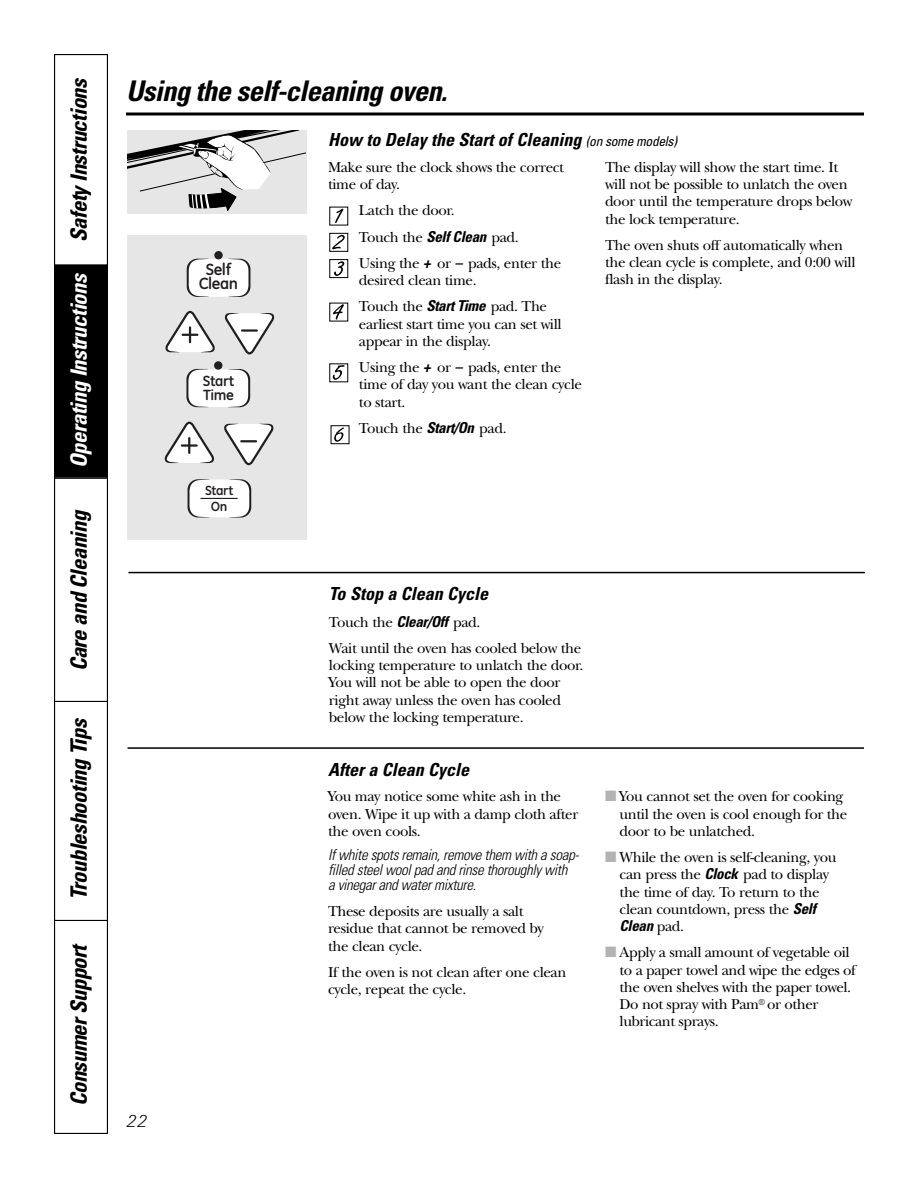
<style>
.page{position:relative;width:918px;height:1188px;background:#fff}
.page>*{position:absolute;margin:0;border:0;box-sizing:border-box;transform-origin:0 0}
.t1{font:italic 700 condensed 28.5px "Univers";color:#000}
.t2{font:italic 700 condensed 22.5px "Univers";letter-spacing:-.02em;color:#000}
.t3{font:italic 700 condensed 22.5px "Univers";letter-spacing:-.02em;color:#fff}
.t4{font:italic 700 condensed 18px "Univers";color:#000}
.t5{font:18px "U46";color:#000}
.t6{font:700 16.5px/13.5px "GE Inspira";letter-spacing:-.025em;color:#231f20;text-align:center}
.t7{font:15px/17.2px "New Baskerville";letter-spacing:-.025em;color:#000}
.t8{font:italic 300 condensed 15px/15px "Univers";color:#000}
.t9{font:700 15px/13.5px "GE Inspira";letter-spacing:-.025em;color:#231f20}
.t10{font:italic 700 condensed 15px "Univers";color:#000}
.t11{font:700 13.5px/16.2px "GE Inspira";letter-spacing:-.025em;color:#231f20;text-align:center}
.s1{color:#000}
.s2{font-weight:400;font-size:13.5px}
.s3{font-family:"Univers";font-weight:700;font-style:italic;font-stretch:condensed}
.s4{color:#b3b3b3}
.s5{font-family:"New Baskerville";font-weight:400;font-style:normal;font-stretch:normal}
</style>
<div class="page">
<svg style="left:330px;top:425px;width:20px;height:20px"></svg>
<div style="left:331px;top:425px;width:18px;height:19px;background:#fff;border:1px solid #000"></div>
<svg style="left:334px;top:428px;width:10px;height:14px"></svg>
<svg style="left:330px;top:363px;width:19px;height:20px"></svg>
<svg style="left:330px;top:363px;width:18px;height:19px"></svg>
<svg style="left:333px;top:365px;width:12px;height:15px"></svg>
<svg style="left:330px;top:303px;width:19px;height:19px"></svg>
<div style="left:330px;top:303px;width:18px;height:18px;background:#fff"></div>
<svg style="left:333px;top:304px;width:11px;height:16px"></svg>
<svg style="left:330px;top:259px;width:19px;height:20px"></svg>
<div style="left:330px;top:259px;width:18px;height:19px;background:#fff;border:1px solid #000"></div>
<svg style="left:334px;top:261px;width:10px;height:15px"></svg>
<svg style="left:348px;top:233px;width:1px;height:19px"></svg>
<div style="left:330px;top:233px;width:18px;height:19px;background:#fff;border:1px solid #000"></div>
<svg style="left:332px;top:235px;width:13px;height:14px"></svg>
<svg style="left:330px;top:207px;width:19px;height:19px"></svg>
<div style="left:330px;top:207px;width:18px;height:18px;background:#fff"></div>
<svg style="left:335px;top:209px;width:8px;height:14px"></svg>
<div style="left:128px;top:235px;width:180px;height:305px;background:#e6e6e6"></div>
<div style="left:189px;top:480px;width:62px;height:37px;background:#fff;border-radius:11px"></div>
<svg style="left:188px;top:479px;width:21px;height:39px"></svg>
<svg style="left:229px;top:479px;width:22px;height:39px"></svg>
<hr style="left:200px;top:498px;width:38px;height:1px;background:#231f20">
<svg style="left:225px;top:313px;width:49px;height:42px"></svg>
<hr style="left:241px;top:329px;width:17px;height:3px;background:#231f20">
<svg style="left:165px;top:311px;width:50px;height:41px"></svg>
<svg style="left:224px;top:424px;width:50px;height:41px"></svg>
<svg style="left:165px;top:422px;width:49px;height:41px"></svg>
<hr style="left:181px;top:444px;width:17px;height:3px;background:#231f20">
<div style="left:188px;top:259px;width:62px;height:38px;background:#fff;border-radius:11px"></div>
<svg style="left:187px;top:259px;width:22px;height:38px"></svg>
<svg style="left:229px;top:259px;width:21px;height:38px"></svg>
<div style="left:214px;top:251px;width:9px;height:8px;background:#231f20;border-radius:50%"></div>
<div style="left:187px;top:369px;width:62px;height:38px;background:#fff;border-radius:11px"></div>
<div style="left:214px;top:361px;width:8px;height:9px;background:#231f20;border-radius:50%"></div>
<svg style="left:186px;top:369px;width:22px;height:38px"></svg>
<svg style="left:228px;top:369px;width:22px;height:38px"></svg>
<hr style="left:128px;top:747px;width:736px;height:2px;background:#000">
<div style="left:54px;top:915px;width:54px;height:219px;border:1px solid #000"></div>
<div style="left:55px;top:698px;width:52px;height:222px;background:#fff"></div>
<div style="left:54px;top:697px;width:54px;height:224px;border:1px solid #000"></div>
<div style="left:55px;top:479px;width:52px;height:222px;background:#fff"></div>
<div style="left:54px;top:478px;width:54px;height:224px;border:1px solid #000"></div>
<div style="left:55px;top:264px;width:52px;height:213px;background:#000"></div>
<div style="left:54px;top:262px;width:54px;height:216px;border:1px solid #000"></div>
<div style="left:55px;top:55px;width:52px;height:209px;background:#fff"></div>
<div style="left:54px;top:54px;width:54px;height:212px;border:1px solid #000"></div>
<svg style="left:126px;top:112px;width:738px;height:4px;background:#3f3f3f"></svg>
<div style="left:128px;top:130px;width:180px;height:84px;background:#e6e6e6"></div>
<svg style="left:128px;top:130px;width:178px;height:81px"></svg>
<hr style="left:128px;top:572px;width:737px;height:1px;background:#000">
<h2 class="t3" style="left:70px;top:468px;width:395px;rotate:-90deg">Operating Instructions <span class="s1">Safety Instructions</span></h2>
<h1 class="t1" style="left:126px;top:80px;width:329px">Using the self-cleaning oven.</h1>
<p class="t4" style="left:328px;top:133px;width:353px">How to Delay the Startof Cleaning <span class="s2">(on some models)</span></p>
<p class="t7" style="left:328px;top:160px;width:238px">Make sure the clock shows the correct time of day.</p>
<p class="t7" style="left:359px;top:199px;width:204px;line-height:26.2px">Latch the door.<br>Touch the <span class="s3">Self Clean</span> pad.<br>Using the <span class="s3">+</span> or <span class="s3">–</span> pads, enter the</p>
<p class="t7" style="left:359px;top:269px;width:190px;line-height:26.2px">desired clean time.<br>Touch the <span class="s3">StartTime</span> pad. The</p>
<p class="t7" style="left:359px;top:317px;width:204px">earliest start time you can set will appear in the display.</p>
<p class="t7" style="left:359px;top:361px;width:225px">Using the <span class="s3">+</span> or <span class="s3">–</span> pads, enter the time of day you want the clean cycle to start.</p>
<p class="t7" style="left:359px;top:421px;width:149px">Touch the <span class="s3">Start/On</span> pad.</p>
<p class="t7" style="left:605px;top:160px;width:249px">The display will show the start time. It will not be possible to unlatch the oven door until the temperature drops below the lock temperature.</p>
<p class="t7" style="left:605px;top:238px;width:252px">The oven shuts off automatically when the clean cycle is complete, and 0:00 will flash in the display.</p>
<p class="t6" style="left:199px;top:263px;width:41px">Self<br>Clean</p>
<p class="t9" style="left:203px;top:374px;width:33px">Start<br>Time</p>
<h2 class="t2" style="left:70px;top:671px;width:166px;rotate:-90deg">Care and Cleaning</h2>
<h2 class="t2" style="left:70px;top:900px;width:187px;rotate:-90deg">Troubleshooting Tips</h2>
<h2 class="t2" style="left:70px;top:1106px;width:166px;rotate:-90deg">ConsumerSupport</h2>
<p class="t5" style="left:126px;top:1115px;width:23px">22</p>
<p class="t11" style="left:205px;top:482px;width:30px">Start<br>On</p>
<p class="t4" style="left:329px;top:587px;width:164px">To Stop a Clean Cycle</p>
<p class="t7" style="left:329px;top:610px;width:254px;line-height:26.2px">Touch the <span class="s3">Clear/Off</span> pad.<br>Wait until the oven has cooled below the</p>
<p class="t7" style="left:329px;top:658px;width:256px">locking temperature to unlatch the door.<br>You will not be able to open the door right away unless the oven has cooled below the locking temperature.</p>
<p class="t4" style="left:328px;top:763px;width:146px">Aftera Clean Cycle</p>
<p class="t7" style="left:328px;top:790px;width:252px">You may notice some white ash in the oven. Wipe it up with a damp cloth after the oven cools.</p>
<p class="t8" style="left:328px;top:849px;width:255px">Ifwhite spotsremain,remove them with a soap&shy;filled steelwoolpad and rinse thoroughlywith a vinegarand watermixture.</p>
<p class="t7" style="left:328px;top:905px;width:217px">These deposits are usually a salt residue that cannot be removed by the clean cycle.</p>
<p class="t7" style="left:328px;top:965px;width:240px">If the oven is not clean after one clean cycle, repeat the cycle.</p>
<p class="t7" style="left:620px;top:790px;width:229px;text-indent:-15px"><span class="s4">■</span> You cannot set the oven for cooking until the oven is cool enough for the door to be unlatched.</p>
<p class="t7" style="left:605px;top:851px;width:233px;text-align:center"><span class="s4">■</span> While the oven is self-cleaning, you can press the <span class="s3">Clock</span> pad to display the time of day. To return to the clean countdown, press the <span class="s3">Self</span></p>
<p class="t10" style="left:620px;top:920px;width:66px">Clean <span class="s5">pad.</span></p>
<p class="t7" style="left:620px;top:946px;width:238px;text-indent:-15px"><span class="s4">■</span> Apply a small amount of vegetable oil to a paper towel and wipe the edges of the oven shelves with the paper towel.<br>Do not spray with Pam<sup>®</sup> or other lubricant sprays.</p>
</div>
